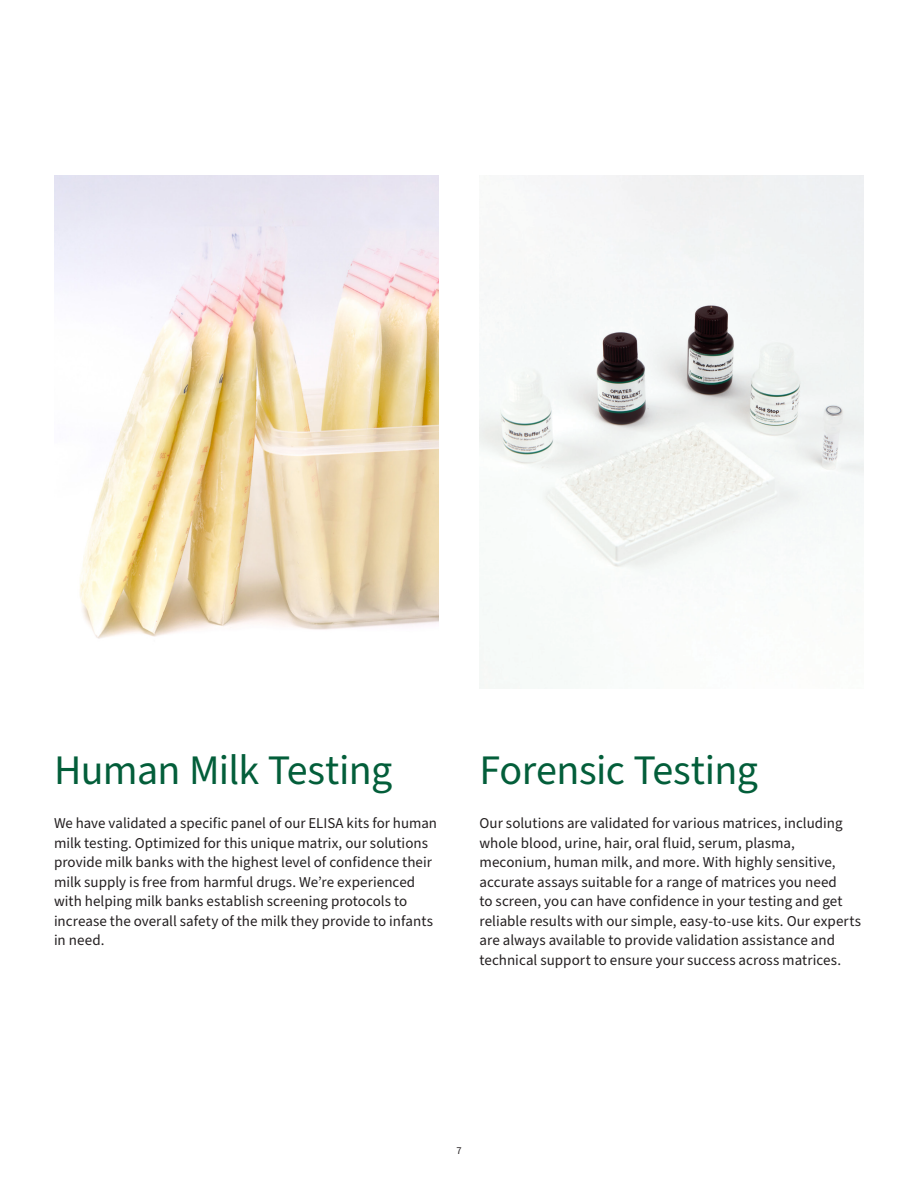
<style>
.page{position:relative;width:918px;height:1188px;background:#fff}
.page>*{position:absolute;margin:0;border:0;box-sizing:border-box;transform-origin:0 0}
.t1{font:42px "Source Sans Pro";letter-spacing:-.015em;color:#035e3a}
.t2{font:15px/19.5px "Source Sans Pro";color:#231f20}
.t3{font:10.5px "Source Sans Pro";color:#231f20}
</style>
<div class="page">
<img style="left:54px;top:176px;width:385px;height:463px">
<img style="left:480px;top:176px;width:384px;height:512px">
<p class="t1" style="left:54px;top:742px;width:340px">Human Milk Testing</p>
<p class="t2" style="left:54px;top:814px;width:385px">We have validated a specific panel of our ELISA kits for human milk testing. Optimized for this unique matrix, our solutions provide milk banks with the highest level of confidence their milk supply is free from harmful drugs. We’re experienced with helping milk banks establish screening protocols to increase the overall safety of the milk they provide to infants in need.</p>
<p class="t1" style="left:480px;top:742px;width:280px">Forensic Testing</p>
<p class="t2" style="left:480px;top:814px;width:383px">Our solutions are validated for various matrices, including whole blood, urine, hair, oral fluid, serum, plasma, meconium, human milk, and more. With highly sensitive, accurate assays suitable for a range of matrices you need<br>to screen, you can have confidence in your testing and get reliable results with our simple, easy-to-use kits. Our experts are always available to provide validation assistance and technical support to ensure your success across matrices.</p>
<p class="t3" style="left:456px;top:1144px;width:7px">7</p>
</div>
